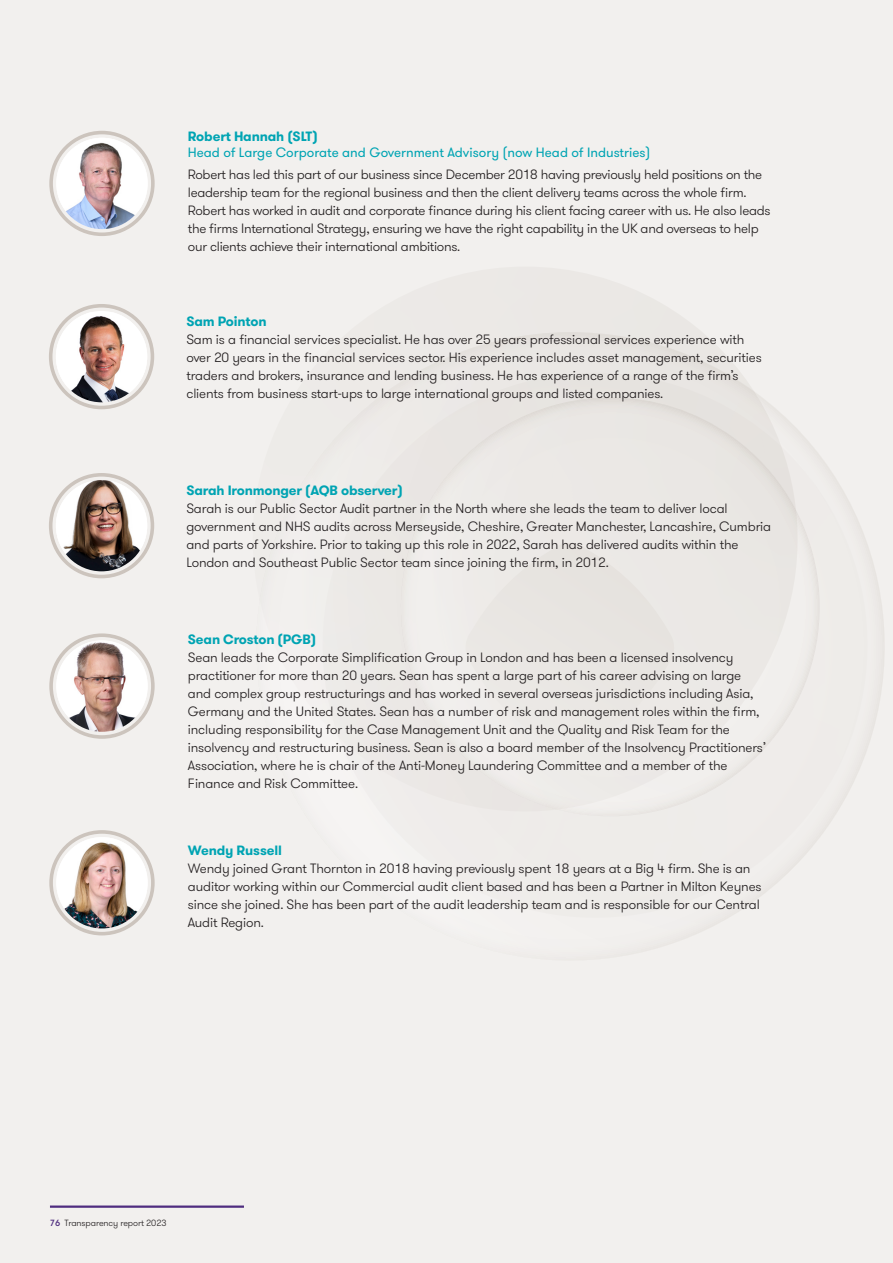
<style>
.page{position:relative;width:893px;height:1263px;background:#f2f0ee}
.page>*{position:absolute;margin:0;border:0;box-sizing:border-box;transform-origin:0 0}
._11_Body_text{font:300 13.5px/18px "GT Walsheim Pro Combined";letter-spacing:-.01em;color:#231f20}
._05_Subheading_one_Bold_9pt_copy{font:700 13.5px "GT Walsheim Pro";letter-spacing:-.01em;color:#00a4b3}
.Inline_sub_Reg_9pt{font:13.5px "GT Walsheim Pro";color:#00a4b3}
.t1{font:300 9px "GT Walsheim Pro Combined";letter-spacing:-.01em;color:#231f20}
.s1{font-weight:500;color:#4f2d7f}
</style>
<div class="page">
<svg style="left:597px;top:432px;width:223px;height:384px"></svg>
<svg style="left:322px;top:332px;width:477px;height:481px"></svg>
<div style="left:464px;top:543px;width:211px;height:208px;background:#eae7e4"></div>
<div style="left:49px;top:131px;width:106px;height:105px;border:4px solid #ccc4bd;border-radius:50%"></div>
<img style="left:56px;top:138px;width:92px;height:91px;border-radius:46px">
<div style="left:49px;top:473px;width:105px;height:105px;border:4px solid #ccc4bd;border-radius:50%"></div>
<img style="left:56px;top:480px;width:91px;height:91px;border-radius:46px">
<div style="left:49px;top:304px;width:105px;height:105px;border:4px solid #ccc4bd;border-radius:50%"></div>
<img style="left:56px;top:312px;width:91px;height:90px">
<div style="left:49px;top:633px;width:106px;height:106px;border:4px solid #ccc4bd;border-radius:50%"></div>
<img style="left:56px;top:640px;width:92px;height:92px;border-radius:46px">
<div style="left:49px;top:830px;width:106px;height:105px;border:4px solid #ccc4bd;border-radius:50%"></div>
<img style="left:56px;top:837px;width:92px;height:91px;border-radius:46px">
<hr style="left:50px;top:1205px;width:194px;height:3px;background:#4f2d7f">
<p class="_05_Subheading_one_Bold_9pt_copy" style="left:188px;top:127px;width:131px">Robert Hannah (SLT)</p>
<p class="Inline_sub_Reg_9pt" style="left:188px;top:144px;width:464px">Head of Large Corporate and Government Advisory (now Head of Industries)</p>
<p class="_11_Body_text" style="left:188px;top:166px;width:584px">Robert has led this part of our business since December 2018 having previously held positions on the leadership team for the regional business and then the client delivery teams across the whole firm.<br>Robert has worked in audit and corporate finance during his client facing career with us. He also leads the firms International Strategy, ensuring we have the right capability in the UK and overseas to help our clients achieve their international ambitions.</p>
<p class="_05_Subheading_one_Bold_9pt_copy" style="left:186px;top:312px;width:82px">Sam Pointon</p>
<p class="_11_Body_text" style="left:186px;top:330px;width:577px">Sam is a financial services specialist. He has over 25 years professional services experience with over 20 years in the financial services sector. His experience includes asset management, securities traders and brokers, insurance and lending business. He has experience of a range of the firm’s clients from business start-ups to large international groups and listed companies.</p>
<p class="_05_Subheading_one_Bold_9pt_copy" style="left:186px;top:481px;width:218px">Sarah Ironmonger (AQB observer)</p>
<p class="_11_Body_text" style="left:186px;top:499px;width:586px">Sarah is our Public Sector Audit partner in the North where she leads the team to deliver local government and NHS audits across Merseyside, Cheshire, Greater Manchester, Lancashire, Cumbria and parts of Yorkshire. Prior to taking up this role in 2022, Sarah has delivered audits within the London and Southeast Public Sector team since joining the firm, in 2012.</p>
<p class="_05_Subheading_one_Bold_9pt_copy" style="left:188px;top:630px;width:130px">Sean Croston (PGB)</p>
<p class="_11_Body_text" style="left:188px;top:648px;width:580px">Sean leads the Corporate Simplification Group in London and has been a licensed insolvency practitioner for more than 20 years. Sean has spent a large part of his career advising on large and complex group restructurings and has worked in several overseas jurisdictions including Asia, Germany and the United States. Sean has a number of risk and management roles within the firm, including responsibility for the Case Management Unit and the Quality and Risk Team for the insolvency and restructuring business. Sean is also a board member of the Insolvency Practitioners’ Association, where he is chair of the Anti-Money Laundering Committee and a member of the Finance and Risk Committee.</p>
<p class="_05_Subheading_one_Bold_9pt_copy" style="left:188px;top:842px;width:96px">Wendy Russell</p>
<p class="_11_Body_text" style="left:188px;top:860px;width:575px">Wendy joined Grant Thornton in 2018 having previously spent 18 years at a Big 4 firm. She is an auditor working within our Commercial audit client based and has been a Partner in Milton Keynes since she joined. She has been part of the audit leadership team and is responsible for our Central Audit Region.</p>
<p class="t1" style="left:50px;top:1217px;width:118px"><span class="s1">76</span> Transparency report 2023</p>
</div>
